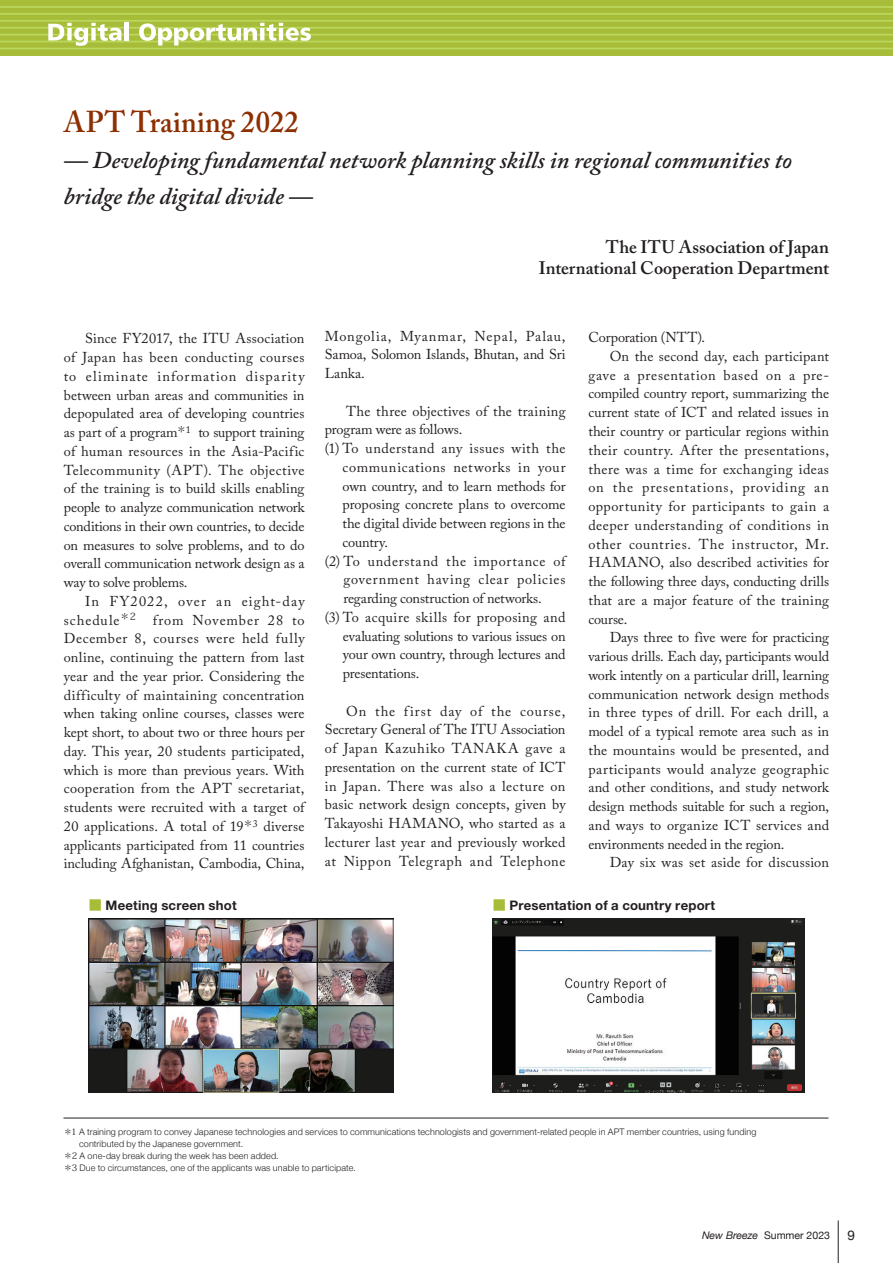
<style>
.page{position:relative;width:893px;height:1263px;background:#fff}
.page>*{position:absolute;margin:0;border:0;box-sizing:border-box;transform-origin:0 0}
.cc_doタイトル{font:600 30px "Adobe Caslon Pro";letter-spacing:.005em;color:#8c2f01;scale:.95 1}
.cc_サブタイトル{font:italic 600 24px/36px "Adobe Caslon Pro";letter-spacing:-.005em;color:#231f20}
.cc_プロフィール名前{font:600 18px "Adobe Caslon Pro";color:#231f20}
._01_cc_本文{font:14.25px/18.8px "Adobe Caslon Pro";color:#231f20;text-align:justify}
.t1{font:13.5px "Helvetica Neue";color:#231f20}
.cc_図タイトル{font:700 13.2px "Helvetica Neue LT Std";letter-spacing:.015em;color:#231f20}
.t2{font:10.5px "Helvetica Neue";color:#231f20}
._06_References{font:300 9px/12px "Helvetica Neue";letter-spacing:.015em;color:#231f20}
.s1{font-family:"Shin Go Pro";font-weight:400;color:#a7bd39}
.s2{font-family:"Koz Min Pr 6 N";font-weight:400}
.s3{font-style:italic}
</style>
<div class="page">
<hr style="left:63px;top:1118px;width:765px;height:1px;background:#231f20">
<img style="left:89px;top:918px;width:304px;height:174px">
<img style="left:493px;top:918px;width:311px;height:174px">
<hr style="left:838px;top:1220px;width:1px;height:43px;background:#231f20">
<div style="left:0;top:0;width:893px;height:55px;background:#a7bd39"></div>
<hr style="left:0;top:6px;width:893px;height:2px;background:#bbd75e">
<hr style="left:0;top:13px;width:893px;height:2px;background:#bbd75e">
<hr style="left:0;top:20px;width:893px;height:2px;background:#bbd75e">
<hr style="left:0;top:27px;width:893px;height:2px;background:#bbd75e">
<hr style="left:0;top:34px;width:893px;height:1px;background:#bbd75e">
<hr style="left:0;top:41px;width:893px;height:1px;background:#bbd75e">
<hr style="left:0;top:48px;width:893px;height:1px;background:#bbd75e">
<svg style="left:48px;top:23px;width:74px;height:23px"></svg>
<hr style="left:125px;top:22px;width:4px;height:18px;background:#fff">
<svg style="left:139px;top:23px;width:172px;height:23px"></svg>
<p class="cc_doタイトル" style="left:64px;top:104px;width:249px">APT Training 2022</p>
<p class="cc_サブタイトル" style="left:64px;top:141px;width:730px">— Developing fundamental network planning skills in regional communities to bridge the digital divide —</p>
<p class="cc_プロフィール名前" style="left:606px;top:236px;width:225px">The ITU Association of Japan</p>
<p class="cc_プロフィール名前" style="left:539px;top:257px;width:292px">International Cooperation Department</p>
<p class="_01_cc_本文" style="left:64px;top:329px;width:242px;text-indent:21px">Since FY2017, the ITU Association of Japan has been conducting courses to eliminate information disparity between urban areas and communities in depopulated area of developing countries as part of a program<sup>＊</sup><sup>1</sup> to support training of human resources in the Asia-Pacific Telecommunity (APT). The objective of the training is to build skills enabling people to analyze communication network conditions in their own countries, to decide on measures to solve problems, and to do overall communication network design as a way to solve problems.</p>
<p class="_01_cc_本文" style="left:64px;top:592px;width:242px;text-indent:21px">In FY2022, over an eight-day schedule<sup>＊2</sup> from November 28 to December 8, courses were held fully online, continuing the pattern from last year and the year prior. Considering the difficulty of maintaining concentration when taking online courses, classes were kept short, to about two or three hours per day. This year, 20 students participated, which is more than previous years. With cooperation from the APT secretariat, students were recruited with a target of 20 applications. A total of 19<sup>＊</sup><sup>3</sup> diverse applicants participated from 11 countries including Afghanistan, Cambodia, China,</p>
<p class="_01_cc_本文" style="left:325px;top:326px;width:242px">Mongolia, Myanmar, Nepal, Palau, Samoa, Solomon Islands, Bhutan, and Sri Lanka.</p>
<p class="_01_cc_本文" style="left:325px;top:401px;width:242px;text-indent:21px">The three objectives of the training program were as follows.</p>
<p class="_01_cc_本文" style="left:342px;top:439px;width:225px;text-indent:-18px">(1) To understand any issues with the communications networks in your own country, and to learn methods for proposing concrete plans to overcome the digital divide between regions in the country.</p>
<p class="_01_cc_本文" style="left:343px;top:551px;width:224px;text-indent:-19px">(2) To understand the importance of government having clear policies regarding construction of networks.</p>
<p class="_01_cc_本文" style="left:343px;top:607px;width:224px;text-indent:-18px">(3) To acquire skills for proposing and evaluating solutions to various issues on your own country, through lectures and presentations.</p>
<p class="_01_cc_本文" style="left:325px;top:701px;width:242px;text-indent:21px">On the first day of the course, Secretary General of The ITU Association of Japan Kazuhiko TANAKA gave a presentation on the current state of ICT in Japan. There was also a lecture on basic network design concepts, given by Takayoshi HAMANO, who started as a lecturer last year and previously worked at Nippon Telegraph and Telephone</p>
<p class="_01_cc_本文" style="left:588px;top:328px;width:118px">Corporation (NTT).</p>
<p class="_01_cc_本文" style="left:588px;top:347px;width:242px;text-indent:21px">On the second day, each participant gave a presentation based on a pre&shy;compiled country report, summarizing the current state of ICT and related issues in their country or particular regions within their country. After the presentations, there was a time for exchanging ideas on the presentations, providing an opportunity for participants to gain a deeper understanding of conditions in other countries. The instructor, Mr.<br>HAMANO, also described activities for the following three days, conducting drills that are a major feature of the training course.</p>
<p class="_01_cc_本文" style="left:588px;top:628px;width:242px;text-indent:21px">Days three to five were for practicing various drills. Each day, participants would work intently on a particular drill, learning communication network design methods in three types of drill. For each drill, a model of a typical remote area such as in the mountains would be presented, and participants would analyze geographic and other conditions, and study network design methods suitable for such a region, and ways to organize ICT services and environments needed in the region.</p>
<p class="_01_cc_本文" style="left:610px;top:853px;width:221px">Day six was set aside for discussion</p>
<p class="cc_図タイトル" style="left:89px;top:897px;width:149px"><span class="s1">■</span> Meeting screen shot</p>
<p class="cc_図タイトル" style="left:493px;top:897px;width:224px"><span class="s1">■</span> Presentation of a country report</p>
<p class="_06_References" style="left:79px;top:1125px;width:679px;text-indent:-16px"><span class="s2">＊1</span> A training program to convey Japanese technologies and services to communications technologists and government-related people in APT member countries, using funding contributed by the Japanese government.</p>
<p class="_06_References" style="left:63px;top:1149px;width:217px"><span class="s2">＊2</span> A one-day break during the week has been added.</p>
<p class="_06_References" style="left:63px;top:1161px;width:294px"><span class="s2">＊3</span> Due to circumstances, one of the applicants was unable to participate.</p>
<p class="t2" style="left:702px;top:1227px;width:129px"><span class="s3">New Breeze</span> Summer 2023</p>
<p class="t1" style="left:847px;top:1225px;width:9px">9</p>
</div>
